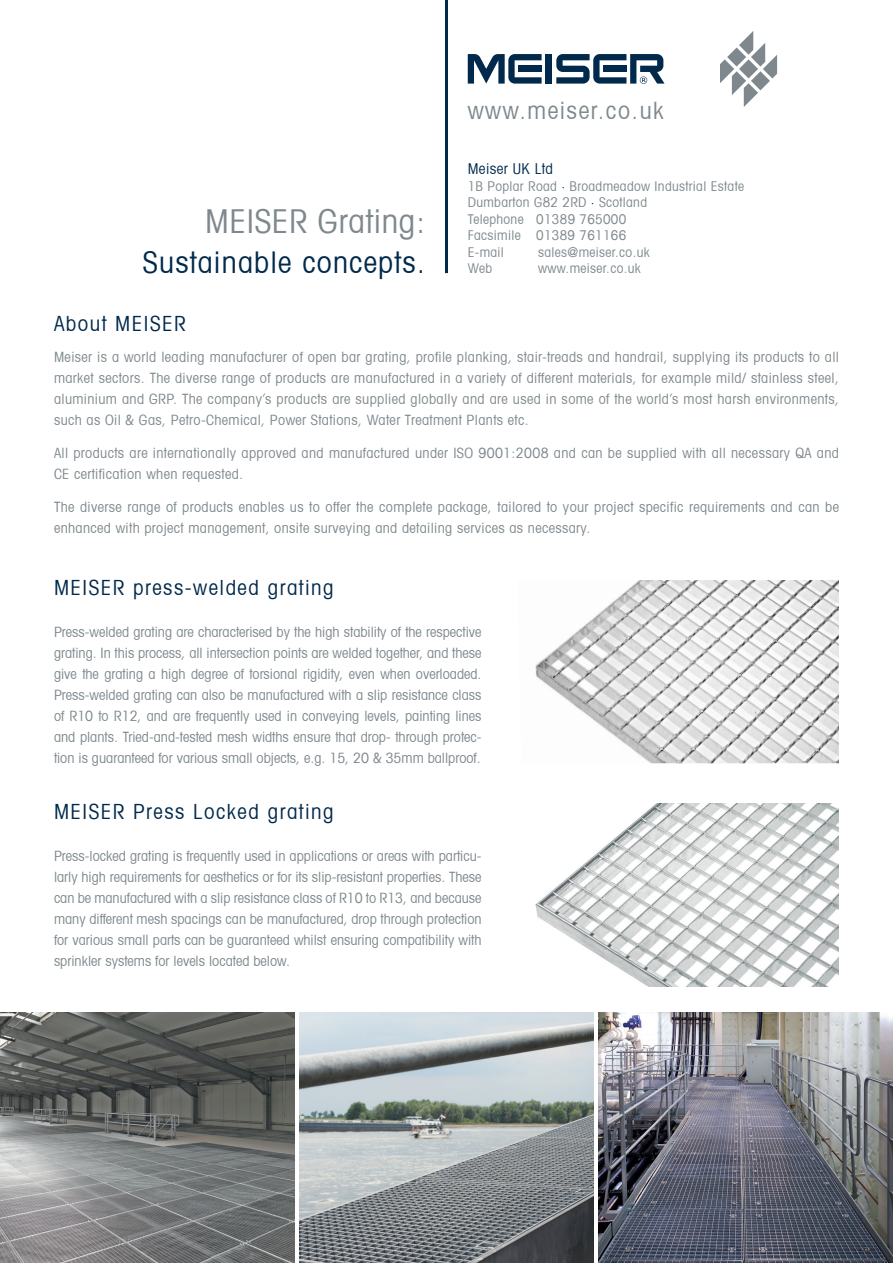
<style>
.page{position:relative;width:893px;height:1263px;background:#fff}
.page>*{position:absolute;margin:0;border:0;box-sizing:border-box;transform-origin:0 0}
.t1{font:condensed 33px "Avant Garde";letter-spacing:.02em;color:#7e888d}
.t2{font:condensed 30px "Avant Garde";letter-spacing:.04em;color:#00294b}
.t3{font:condensed 24px "Avant Garde";letter-spacing:.06em;color:#7e888d}
.t4{font:condensed 21px "Avant Garde";letter-spacing:.07em;color:#00294b}
.t5{font:condensed 15px "Avant Garde";letter-spacing:.025em;color:#00294b}
.t6{font:condensed 14.25px/21px "Avant Garde";letter-spacing:.025em;color:#7e888d;text-align:justify}
.t7{font:condensed 13.5px "Avant Garde";letter-spacing:.025em;color:#7e888d}
.s1{color:#00294b}
</style>
<div class="page">
<hr style="left:445px;top:0;width:3px;height:273px;background:#00294b">
<div style="left:546px;top:54px;width:6px;height:30px;background:#00294b"></div>
<svg style="left:468px;top:54px;width:74px;height:30px"></svg>
<svg style="left:556px;top:54px;width:108px;height:30px"></svg>
<svg style="left:720px;top:31px;width:57px;height:76px"></svg>
<img style="left:598px;top:1012px;width:295px;height:251px">
<img style="left:0;top:1012px;width:295px;height:251px">
<img style="left:299px;top:1012px;width:295px;height:251px">
<img style="left:535px;top:580px;width:304px;height:183px">
<img style="left:535px;top:803px;width:304px;height:184px">
<p class="t1" style="left:205px;top:200px;width:222px">MEISER Grating:</p>
<p class="t2" style="left:143px;top:244px;width:284px">Sustainable concepts.</p>
<p class="t4" style="left:54px;top:310px;width:133px">About MEISER</p>
<p class="t3" style="left:468px;top:95px;width:198px">www.meiser.co.uk</p>
<p class="t5" style="left:468px;top:159px;width:87px">Meiser UK Ltd</p>
<p class="t7" style="left:468px;top:177px;width:278px">1B Poplar Road <span class="s1">·</span> Broadmeadow Industrial Estate</p>
<p class="t7" style="left:468px;top:194px;width:181px">Dumbarton G82 2RD <span class="s1">·</span> Scotland</p>
<p class="t7" style="left:468px;top:210px;width:160px">Telephone 01389 765000</p>
<p class="t7" style="left:468px;top:227px;width:160px">Facsimile 01389 761166</p>
<p class="t7" style="left:468px;top:243px;width:38px">E-mail</p>
<p class="t7" style="left:538px;top:243px;width:113px">sales@meiser.co.uk</p>
<p class="t7" style="left:468px;top:260px;width:26px">Web</p>
<p class="t7" style="left:538px;top:260px;width:104px">www.meiser.co.uk</p>
<p class="t6" style="left:54px;top:346px;width:787px">Meiser is a world leading manufacturer of open bar grating, profile planking, stair-treads and handrail, supplying its products to all market sectors. The diverse range of products are manufactured in a variety of different materials, for example mild/ stainless steel, aluminium and GRP. The company’s products are supplied globally and are used in some of the world’s most harsh environments, such as Oil &amp; Gas, Petro-Chemical, Power Stations, Water Treatment Plants etc.</p>
<p class="t6" style="left:54px;top:442px;width:786px">All products are internationally approved and manufactured under ISO 9001:2008 and can be supplied with all necessary QA and<br>CE certification when requested.</p>
<p class="t6" style="left:54px;top:496px;width:786px">The diverse range of products enables us to offer the complete package, tailored to your project specific requirements and can be enhanced with project management, onsite surveying and detailing services as necessary.</p>
<p class="t4" style="left:54px;top:575px;width:281px">MEISER press-welded grating</p>
<p class="t6" style="left:54px;top:621px;width:429px">Press-welded grating are characterised by the high stability of the respective grating. In this process, all intersection points are welded together, and these give the grating a high degree of torsional rigidity, even when overloaded.<br>Press-welded grating can also be manufactured with a slip resistance class of R10 to R12, and are frequently used in conveying levels, painting lines and plants. Tried-and-tested mesh widths ensure that drop- through protec&shy;tion is guaranteed for various small objects, e.g. 15, 20 &amp; 35mm ballproof.</p>
<p class="t4" style="left:54px;top:798px;width:281px">MEISER Press Locked grating</p>
<p class="t6" style="left:54px;top:845px;width:429px">Press-locked grating is frequently used in applications or areas with particu&shy;larly high requirements for aesthetics or for its slip-resistant properties. These can be manufactured with a slip resistance class of R10 to R13, and because many different mesh spacings can be manufactured, drop through protection for various small parts can be guaranteed whilst ensuring compatibility with sprinkler systems for levels located below.</p>
</div>
